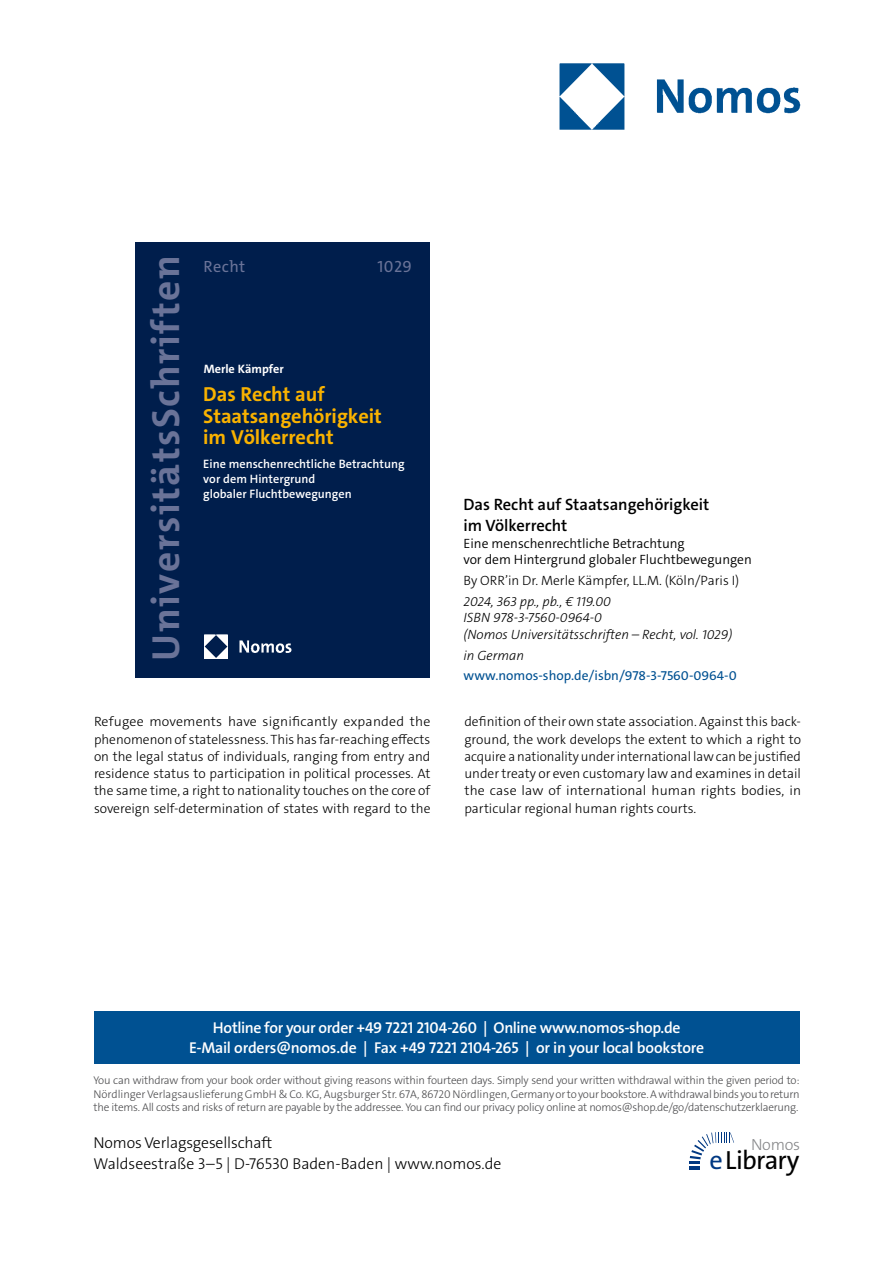
<style>
.page{position:relative;width:893px;height:1263px;background:#fff}
.page>*{position:absolute;margin:0;border:0;box-sizing:border-box;transform-origin:0 0}
.t1{font:700 39.3px "The Mix C5";letter-spacing:.04em;color:#6a7398}
.t2{font:26.4px "The Sans Os F";letter-spacing:-.03em;color:#000}
.t3{font:700 20.4px/21.8px "The Sans C5";letter-spacing:-.005em;color:#f9b200}
.t4{font:600 16.5px/21px "The Sans C5";color:#000}
.t5{font:16.35px "The Mix C5";letter-spacing:.025em;color:#6a7398}
.t6{font:16.35px "The Sans C5";color:#6a7398}
.t7{font:300 16.2px "The Sans Os F";letter-spacing:-.02em;color:#87888a}
.t8{font:600 15.75px/21px "The Sans Os F";letter-spacing:-.02em;color:#fff;text-align:center}
.t9{font:300 15.75px/21px "The Sans Os F";color:#000}
.t10{font:300 13.5px/17.2px "The Sans C5";color:#000;text-align:justify}
.t11{font:italic 300 13.5px/16.5px "The Sans C5";color:#000}
.t12{font:300 13.5px/16.5px "The Sans C5";color:#000}
.t13{font:13.5px "The Sans C5";color:#005192}
.t14{font:600 12.15px/15px "The Sans C5";color:#fff}
.t15{font:700 12.15px "The Sans C5";color:#fff}
.t16{font:300 11.25px/13.5px "The Sans Os F";letter-spacing:-.02em;color:#4b4b4d;text-align:justify}
.s1{color:#003882}
</style>
<div class="page">
<div style="left:94px;top:1011px;width:705px;height:52px;background:#005192"></div>
<hr style="left:689px;top:1166px;width:11px;height:4px;background:#003882">
<svg style="left:689px;top:1132px;width:45px;height:32px"></svg>
<img style="left:559px;top:63px;width:242px;height:67px">
<div style="left:135px;top:242px;width:295px;height:435px;background:#001e4c"></div>
<img style="left:204px;top:635px;width:88px;height:23px">
<h1 class="t1" style="left:141px;top:661px;width:407px;rotate:-90deg">UniversitätsSchriften</h1>
<p class="t5" style="left:204px;top:256px;width:43px">Recht</p>
<p class="t6" style="left:378px;top:256px;width:36px">1029</p>
<p class="t15" style="left:204px;top:361px;width:82px">Merle Kämpfer</p>
<h3 class="t3" style="left:203px;top:383px;width:180px">Das Recht auf<br>Staatsangehörigkeit im Völkerrecht</h3>
<p class="t14" style="left:203px;top:457px;width:203px">Eine menschenrechtliche Betrachtung vor dem Hintergrund<br>globaler Fluchtbewegungen</p>
<p class="t4" style="left:463px;top:494px;width:247px">Das Recht auf Staatsangehörigkeit im Völkerrecht</p>
<p class="t12" style="left:463px;top:535px;width:290px">Eine menschenrechtliche Betrachtung<br>vor dem Hintergrund globaler Fluchtbewegungen</p>
<p class="t10" style="left:463px;top:572px;width:277px">By ORR’in Dr. Merle Kämpfer, LL.M. (Köln/Paris I)</p>
<p class="t11" style="left:463px;top:593px;width:270px">2024, 363 pp., pb., € 119.00<br>ISBN 978-3-7560-0964-0<br>(Nomos Universitätsschriften – Recht, vol. 1029)</p>
<p class="t11" style="left:463px;top:647px;width:62px">in German</p>
<p class="t13" style="left:463px;top:667px;width:275px">www.nomos-shop.de/isbn/978-3-7560-0964-0</p>
<p class="t10" style="left:94px;top:713px;width:338px">Refugee movements have significantly expanded the phenomenon of statelessness. This has far-reaching effects on the legal status of individuals, ranging from entry and residence status to participation in political processes. At the same time, a right to nationality touches on the core of sovereign self-determination of states with regard to the</p>
<p class="t10" style="left:464px;top:713px;width:338px">definition of their own state association. Against this back&shy;ground, the work develops the extent to which a right to acquire a nationality under international law can be justified under treaty or even customary law and examines in detail the case law of international human rights bodies, in particular regional human rights courts.</p>
<p class="t8" style="left:189px;top:1017px;width:517px">Hotline for your order +49 7221 2104-260 | Online www.nomos-shop.de<br>E-Mail orders@nomos.de | Fax +49 7221 2104-265 | or in your local bookstore</p>
<p class="t16" style="left:94px;top:1074px;width:708px">You can withdraw from your book order without giving reasons within fourteen days. Simply send your written withdrawal within the given period to:<br>Nördlinger Verlagsauslieferung GmbH &amp; Co. KG, Augsburger Str. 67A, 86720 Nördlingen, Germany or to your bookstore. A withdrawal binds you to return the items. All costs and risks of return are payable by the addressee. You can find our privacy policy online at nomos@shop.de/go/datenschutzerklaerung.</p>
<p class="t9" style="left:94px;top:1133px;width:409px">Nomos Verlagsgesellschaft<br>Waldseestraße 3–5 | D-76530 Baden-Baden | www.nomos.de</p>
<p class="t7" style="left:751px;top:1134px;width:51px">Nomos</p>
<h2 class="t2" style="left:709px;top:1150px;width:91px"><span class="s1">e</span>Library</h2>
</div>
